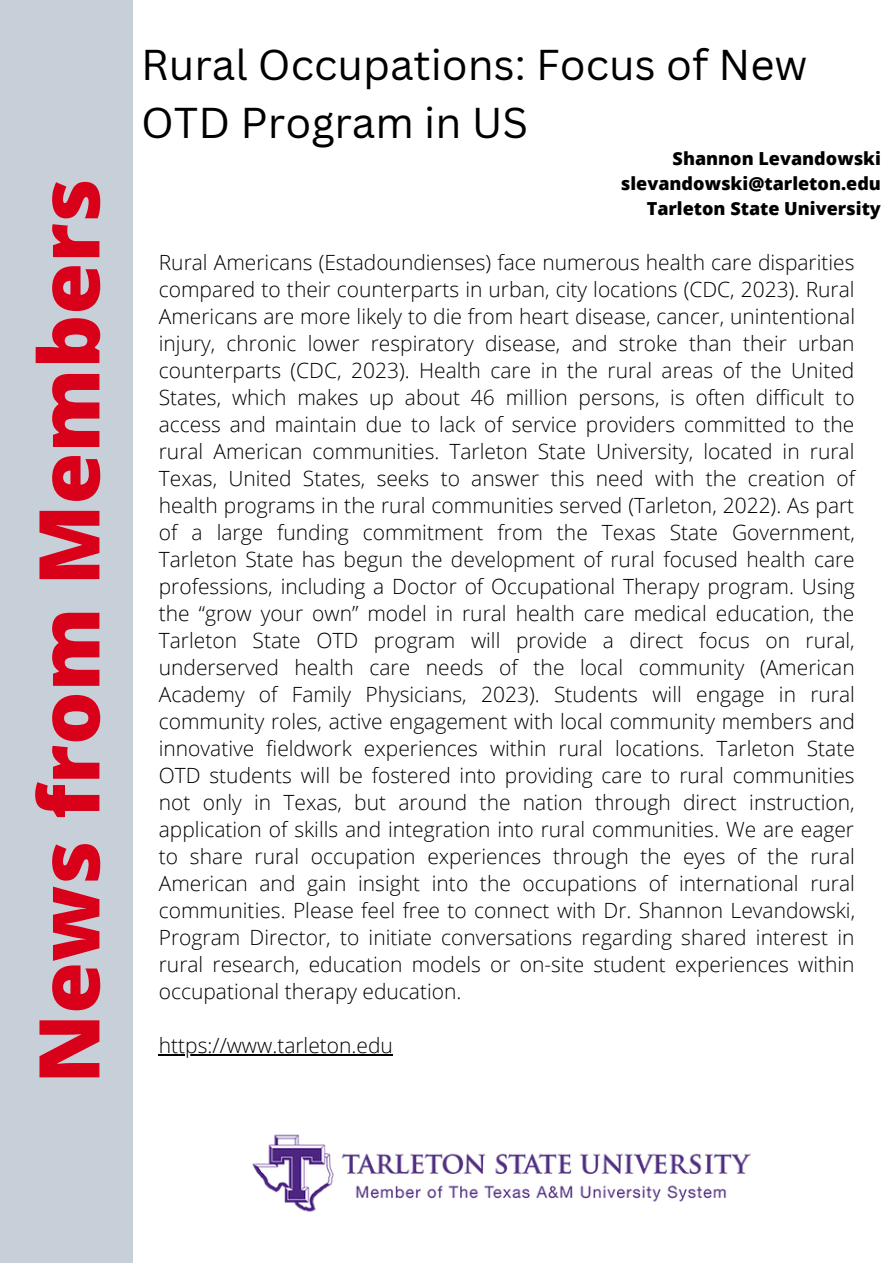
<style>
.page{position:relative;width:893px;height:1264px;background:#fff}
.page>*{position:absolute;margin:0;border:0;box-sizing:border-box;transform-origin:0 0}
.t1{font:800 83.85px "Open Sans";color:#d90019}
.t2{font:42px/58.5px "Canva Sans";color:#000}
.t3{font:300 21px/27px "Open Sans";color:#000;text-align:justify}
.t4{font:800 18px/24.8px "Open Sans";color:#000;text-align:right}
</style>
<div class="page">
<div style="left:0;top:0;width:133px;height:1262px;background:#c7d0d8"></div>
<hr style="left:159px;top:1054px;width:234px;height:1px;background:#000">
<img style="left:252px;top:1134px;width:499px;height:78px">
<h1 class="t1" style="left:10px;top:1083px;width:906px;rotate:-90deg">News from Members</h1>
<h2 class="t2" style="left:141px;top:34px;width:668px">Rural Occupations: Focus of New<br>OTD Program in US</h2>
<p class="t4" style="left:620px;top:146px;width:261px">Shannon Levandowski slevandowski@tarleton.edu<br>Tarleton State University</p>
<p class="t3" style="left:159px;top:249px;width:697px">Rural Americans (Estadoundienses) face numerous health care disparities compared to their counterparts in urban, city locations (CDC, 2023). Rural Americans are more likely to die from heart disease, cancer, unintentional injury, chronic lower respiratory disease, and stroke than their urban counterparts (CDC, 2023). Health care in the rural areas of the United States, which makes up about 46 million persons, is often difficult to access and maintain due to lack of service providers committed to the rural American communities. Tarleton State University, located in rural Texas, United States, seeks to answer this need with the creation of health programs in the rural communities served (Tarleton, 2022). As part of a large funding commitment from the Texas State Government, Tarleton State has begun the development of rural focused health care professions, including a Doctor of Occupational Therapy program. Using the “grow your own” model in rural health care medical education, the Tarleton State OTD program will provide a direct focus on rural, underserved health care needs of the local community (American Academy of Family Physicians, 2023). Students will engage in rural community roles, active engagement with local community members and innovative fieldwork experiences within rural locations. Tarleton State OTD students will be fostered into providing care to rural communities not only in Texas, but around the nation through direct instruction, application of skills and integration into rural communities. We are eager to share rural occupation experiences through the eyes of the rural American and gain insight into the occupations of international rural communities. Please feel free to connect with Dr. Shannon Levandowski, Program Director, to initiate conversations regarding shared interest in rural research, education models or on-site student experiences within occupational therapy education.</p>
<p class="t3" style="left:159px;top:1031px;width:235px">https://www.tarleton.edu</p>
</div>
